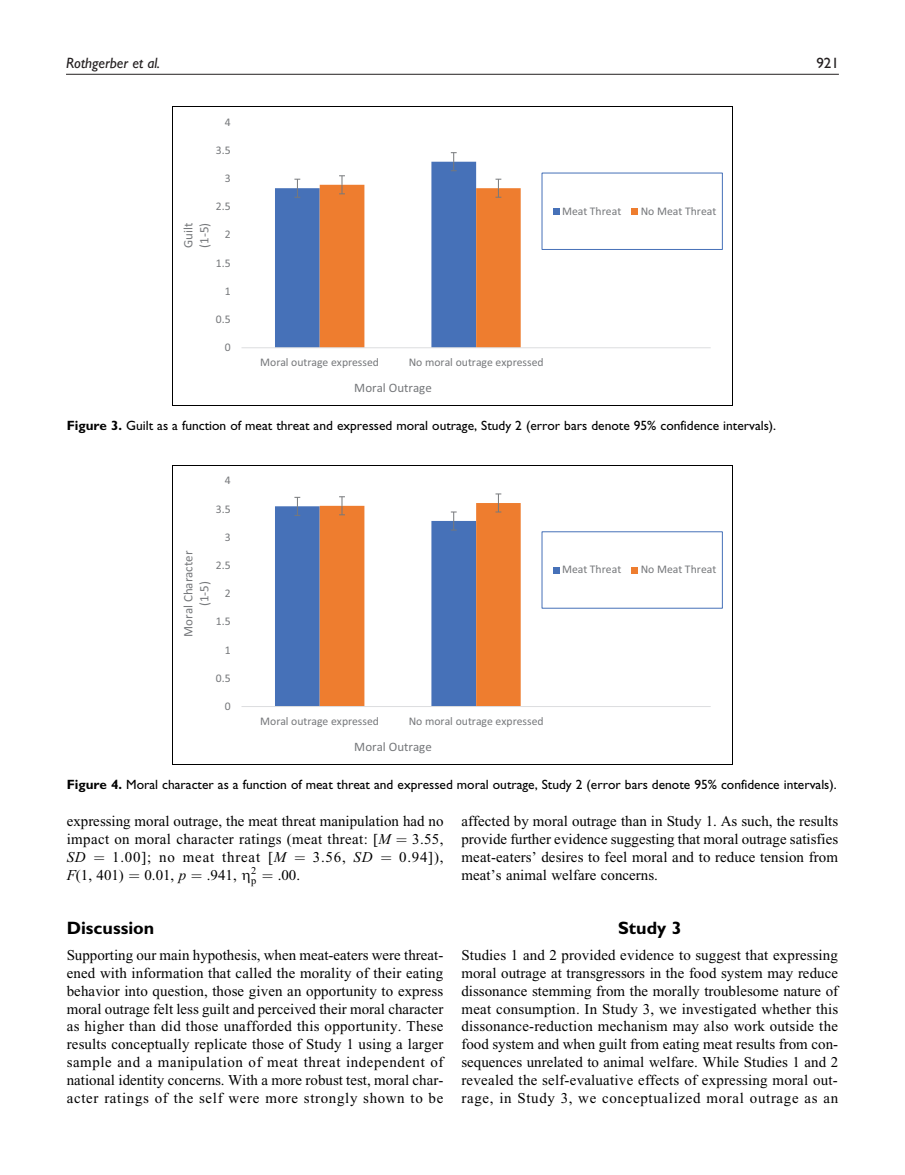
<style>
.page{position:relative;width:905px;height:1175px;background:#fff}
.page>*{position:absolute;margin:0;border:0;box-sizing:border-box;transform-origin:0 0}
.t1{font:700 18px "Adv Gill Sans";color:#000}
.t2{font:15px/18px "Adv P7 B6 C";letter-spacing:.04em;color:#000;text-align:justify}
.t3{font:italic 500 15px "Gill Sans MT Pro";color:#231f20}
.t4{font:500 15px "Gill Sans MT Pro";color:#231f20}
.t5{font:15px "Adv Gill Sans";color:#000}
.t6{font:13.5px "Adv Gill Sans";color:#000}
.t7{font:12.9px/15.9px "Calibri";color:#76787b}
.t8{font:11.7px "Calibri";color:#76787b}
.s1{font-weight:700}
.s2{font-family:"Adv P7 B72"}
.s3{font-family:"Adv P4 C4 E74"}
.s4{font-family:"Adv Pi 1"}
</style>
<div class="page">
<hr style="left:66px;top:74px;width:772px;height:1px;background:#231f20">
<hr style="left:172px;top:106px;width:560px;height:1px;background:#000">
<hr style="left:172px;top:405px;width:560px;height:1px;background:#000">
<hr style="left:172px;top:106px;width:1px;height:300px;background:#000">
<hr style="left:731px;top:106px;width:1px;height:300px;background:#000">
<svg style="left:275px;top:152px;width:245px;height:195px"></svg>
<hr style="left:241px;top:347px;width:469px;height:1px;background:#dcdddf">
<div style="left:541px;top:172px;width:181px;height:78px;border:1px solid #4671b8"></div>
<svg style="left:553px;top:208px;width:6px;height:6px"></svg>
<div style="left:631px;top:208px;width:7px;height:6px;background:#ee7d2f"></div>
<hr style="left:172px;top:465px;width:560px;height:1px;background:#000">
<hr style="left:172px;top:764px;width:560px;height:1px;background:#000">
<hr style="left:172px;top:465px;width:1px;height:299px;background:#000">
<hr style="left:731px;top:465px;width:1px;height:299px;background:#000">
<svg style="left:275px;top:493px;width:245px;height:213px"></svg>
<hr style="left:241px;top:706px;width:469px;height:1px;background:#dcdddf">
<div style="left:541px;top:531px;width:181px;height:77px;border:1px solid #4671b8"></div>
<svg style="left:553px;top:567px;width:6px;height:6px"></svg>
<div style="left:631px;top:567px;width:7px;height:6px;background:#ee7d2f"></div>
<p class="t3" style="left:66px;top:54px;width:96px">Rothgerber et al.</p>
<p class="t4" style="left:816px;top:54px;width:24px">921</p>
<p class="t5" style="left:67px;top:57px;width:9px">6</p>
<p class="t8" style="left:225px;top:114px;width:7px">4</p>
<p class="t8" style="left:216px;top:142px;width:16px">3.5</p>
<p class="t8" style="left:225px;top:170px;width:7px">3</p>
<p class="t8" style="left:216px;top:198px;width:16px">2.5</p>
<p class="t7" style="left:180px;top:248px;width:27px;rotate:-90deg">Guilt (1-5)</p>
<p class="t8" style="left:225px;top:226px;width:7px">2</p>
<p class="t8" style="left:216px;top:254px;width:16px">1.5</p>
<p class="t8" style="left:225px;top:283px;width:7px">1</p>
<p class="t8" style="left:216px;top:311px;width:16px">0.5</p>
<p class="t8" style="left:225px;top:339px;width:7px">0</p>
<p class="t8" style="left:562px;top:203px;width:61px">Meat Threat</p>
<p class="t8" style="left:640px;top:203px;width:77px">No Meat Threat</p>
<p class="t8" style="left:260px;top:354px;width:120px">Moral outrage expressed</p>
<p class="t8" style="left:409px;top:354px;width:136px">No moral outrage expressed</p>
<p class="t7" style="left:354px;top:380px;width:79px">Moral Outrage</p>
<p class="t6" style="left:67px;top:420px;width:711px"><span class="s1">Figure 3.</span> Guilt as a function of meat threat and expressed moral outrage, Study 2 (error bars denote 95% confidence intervals).</p>
<p class="t8" style="left:225px;top:472px;width:7px">4</p>
<p class="t8" style="left:216px;top:500px;width:16px">3.5</p>
<p class="t8" style="left:225px;top:529px;width:7px">3</p>
<p class="t7" style="left:180px;top:637px;width:87px;text-align:center;rotate:-90deg">Moral Character (1-5)</p>
<p class="t8" style="left:216px;top:557px;width:16px">2.5</p>
<p class="t8" style="left:225px;top:585px;width:7px">2</p>
<p class="t8" style="left:216px;top:613px;width:16px">1.5</p>
<p class="t8" style="left:225px;top:641px;width:7px">1</p>
<p class="t8" style="left:216px;top:669px;width:16px">0.5</p>
<p class="t8" style="left:225px;top:698px;width:7px">0</p>
<p class="t8" style="left:562px;top:561px;width:61px">Meat Threat</p>
<p class="t8" style="left:640px;top:561px;width:77px">No Meat Threat</p>
<p class="t8" style="left:260px;top:713px;width:120px">Moral outrage expressed</p>
<p class="t8" style="left:409px;top:713px;width:136px">No moral outrage expressed</p>
<p class="t7" style="left:354px;top:738px;width:79px">Moral Outrage</p>
<p class="t6" style="left:67px;top:779px;width:771px"><span class="s1">Figure 4.</span> Moral character as a function of meat threat and expressed moral outrage, Study 2 (error bars denote 95% confidence intervals).</p>
<p class="t2" style="left:67px;top:813px;width:378px">expressing moral outrage, the meat threat manipulation had no impact on moral character ratings (meat threat: [<span class="s2">M</span> <span class="s3">¼</span> 3.55, <span class="s2">SD</span> <span class="s3">¼</span> 1.00]; no meat threat [<span class="s2">M</span> <span class="s3">¼</span> 3.56, <span class="s2">SD</span> <span class="s3">¼</span> 0.94]), <span class="s2">F</span>(1, 401) <span class="s3">¼</span> 0.01, <span class="s2">p</span> <span class="s3">¼</span> .941, <span class="s4">Z</span><sup>2</sup></p>
<p class="t2" style="left:251px;top:867px;width:50px"><sub>p</sub> <span class="s3">¼</span> .00.</p>
<p class="t1" style="left:67px;top:920px;width:89px">Discussion</p>
<p class="t2" style="left:67px;top:947px;width:378px">Supporting our main hypothesis, when meat-eaters were threat&shy;ened with information that called the morality of their eating behavior into question, those given an opportunity to express moral outrage felt less guilt and perceived their moral character as higher than did those unafforded this opportunity. These results conceptually replicate those of Study 1 using a larger sample and a manipulation of meat threat independent of national identity concerns. With a more robust test, moral char&shy;acter ratings of the self were more strongly shown to be</p>
<p class="t2" style="left:461px;top:813px;width:378px">affected by moral outrage than in Study 1. As such, the results provide further evidence suggesting that moral outrage satisfies meat-eaters’ desires to feel moral and to reduce tension from meat’s animal welfare concerns.</p>
<p class="t1" style="left:618px;top:920px;width:65px">Study 3</p>
<p class="t2" style="left:461px;top:947px;width:378px">Studies 1 and 2 provided evidence to suggest that expressing moral outrage at transgressors in the food system may reduce dissonance stemming from the morally troublesome nature of meat consumption. In Study 3, we investigated whether this dissonance-reduction mechanism may also work outside the food system and when guilt from eating meat results from con&shy;sequences unrelated to animal welfare. While Studies 1 and 2 revealed the self-evaluative effects of expressing moral out&shy;rage, in Study 3, we conceptualized moral outrage as an</p>
</div>
